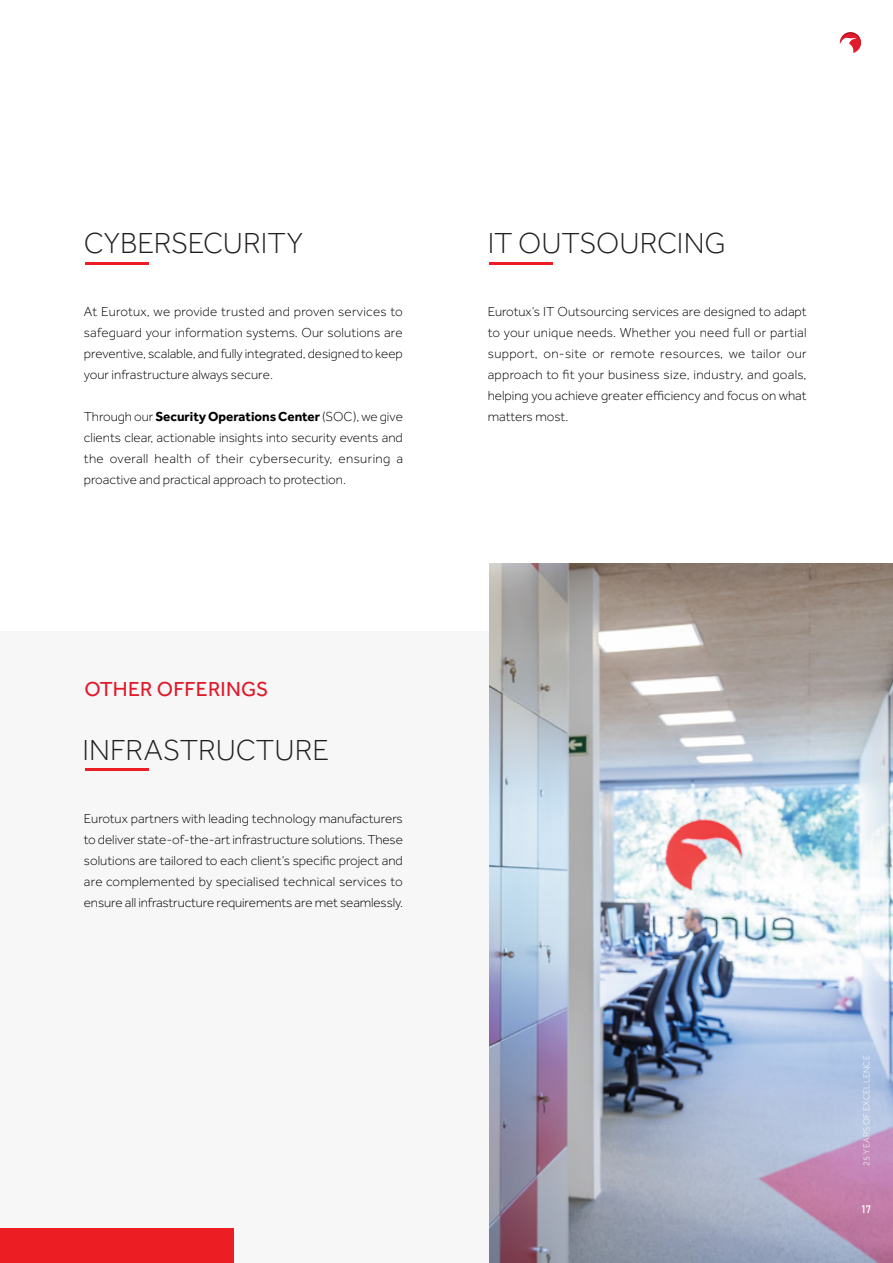
<style>
.page{position:relative;width:893px;height:1263px;background:#fff}
.page>*{position:absolute;margin:0;border:0;box-sizing:border-box;transform-origin:0 0}
.t1{font:300 30px "Effra";letter-spacing:-.005em;color:#231f20}
.t2{font:21px "Effra";letter-spacing:.01em;color:#e11a2c}
.t3{font:300 13.5px/21px "Effra";color:#010101;text-align:justify}
.t4{font:10.8px "Bahnschrift";color:#fff}
.t5{font:300 9px "Effra";letter-spacing:.025em;color:#fff}
.s1{font-weight:700}
</style>
<div class="page">
<hr style="left:85px;top:262px;width:64px;height:2px;background:#ed1d24">
<hr style="left:489px;top:262px;width:64px;height:2px;background:#ed1d24">
<div style="left:0;top:631px;width:518px;height:632px;background:#f7f7f7"></div>
<hr style="left:85px;top:769px;width:64px;height:2px;background:#ed1d24">
<img style="left:489px;top:563px;width:404px;height:700px">
<div style="left:871px;top:1160px;width:22px;height:103px;background:linear-gradient(to bottom,#c988bd,#b46d92)"></div>
<div style="left:0;top:1229px;width:234px;height:34px;background:#ed1d24"></div>
<svg style="left:840px;top:32px;width:21px;height:21px"></svg>
<h1 class="t1" style="left:84px;top:226px;width:221px">CYBERSECURITY</h1>
<h1 class="t1" style="left:488px;top:226px;width:240px">IT OUTSOURCING</h1>
<p class="t3" style="left:84px;top:301px;width:320px">At Eurotux, we provide trusted and proven services to safeguard your information systems. Our solutions are preventive, scalable, and fully integrated, designed to keep your infrastructure always secure.</p>
<p class="t3" style="left:84px;top:406px;width:321px">Through our <span class="s1">Security Operations Center</span> (SOC), we give clients clear, actionable insights into security events and the overall health of their cybersecurity, ensuring a proactive and practical approach to protection.</p>
<p class="t3" style="left:488px;top:301px;width:320px">Eurotux’s IT Outsourcing services are designed to adapt to your unique needs. Whether you need full or partial support, on-site or remote resources, we tailor our approach to fit your business size, industry, and goals, helping you achieve greater efficiency and focus on what matters most.</p>
<h2 class="t2" style="left:85px;top:677px;width:185px">OTHER OFFERINGS</h2>
<h1 class="t1" style="left:82px;top:733px;width:248px">INFRASTRUCTURE</h1>
<p class="t3" style="left:84px;top:807px;width:321px">Eurotux partners with leading technology manufacturers to deliver state-of-the-art infrastructure solutions. These solutions are tailored to each client’s specific project and are complemented by specialised technical services to ensure all infrastructure requirements are met seamlessly.</p>
<p class="t5" style="left:861px;top:1166px;width:112px;rotate:-90deg">25 YEARS OF EXCELLENCE</p>
<p class="t4" style="left:862px;top:1202px;width:11px">17</p>
</div>
